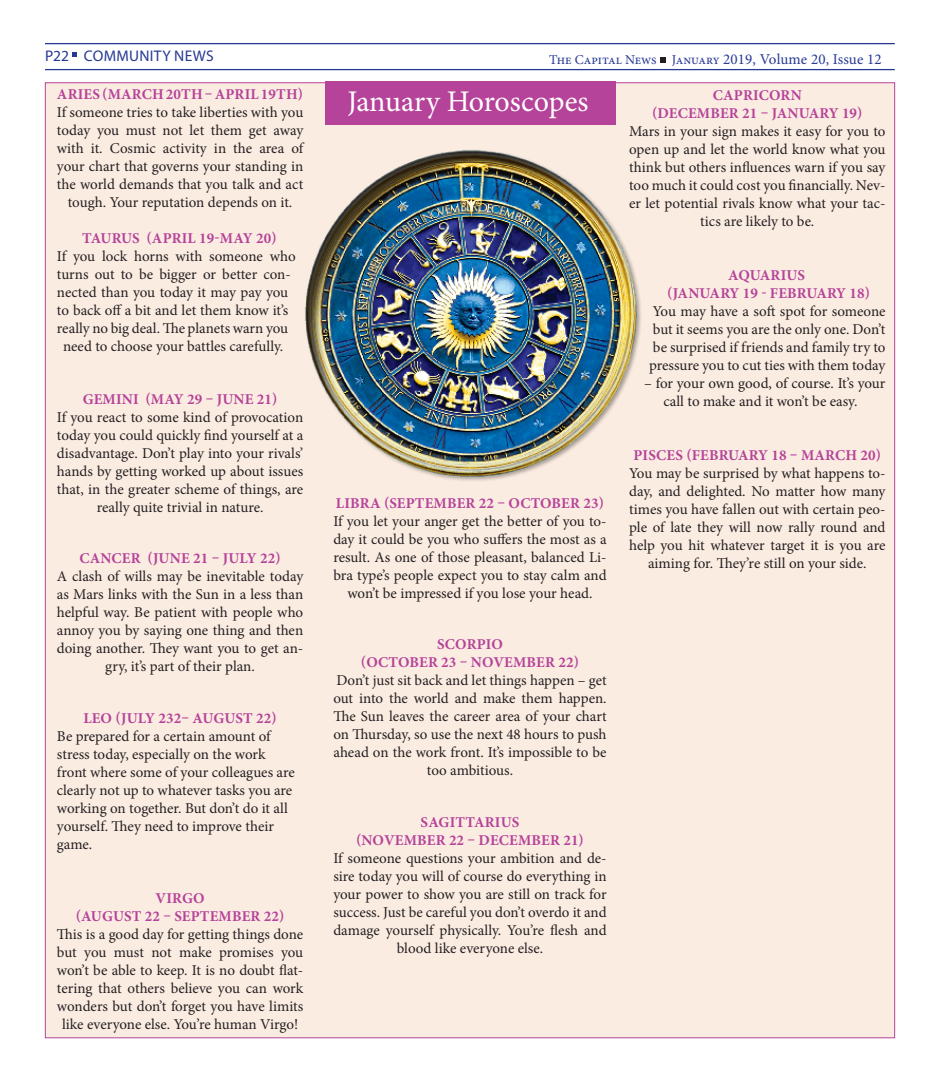
<style>
.page{position:relative;width:940px;height:1076px;background:#fff}
.page>*{position:absolute;margin:0;border:0;box-sizing:border-box;transform-origin:0 0}
.t1{font:30px "Minion Pro";color:#fff}
.t2{font:15.5px "Myriad Pro";letter-spacing:.02em;color:#263893}
.t3{font:15px/18px "Minion Pro";color:#231f20;text-align:center}
.t4{font:700 15px "Minion Pro";letter-spacing:.01em;color:#b54399}
.t5{font:13.5px "Minion Pro";letter-spacing:-.01em;color:#263893}
.s1{font-size:15px}
</style>
<div class="page">
<hr style="left:45px;top:43px;width:849px;height:1px;background:#263893">
<hr style="left:45px;top:69px;width:849px;height:1px;background:#263893">
<svg style="left:72px;top:52px;width:5px;height:5px"></svg>
<div style="left:45px;top:82px;width:850px;height:956px;background:#fbece2;border:1px solid #b54399"></div>
<div style="left:326px;top:81px;width:290px;height:44px;background:#b54399"></div>
<img style="left:305px;top:150px;width:336px;height:331px">
<svg style="left:660px;top:57px;width:6px;height:6px"></svg>
<p class="t2" style="left:45px;top:46px;width:170px">P22 COMMUNITY NEWS</p>
<p class="t5" style="left:619px;top:45px;width:109px">The Capital News</p>
<p class="t5" style="left:744px;top:45px;width:152px">June 2017 Volume 7, Issue 6</p>
<p class="t4" style="left:57px;top:84px;width:248px">ARIES (MARCH 20TH – APRIL 19TH)</p>
<p class="t3" style="left:57px;top:104px;width:248px">If someone tries to take liberties with you today you must not let them get away with it. Cosmic activity in the area of your chart that governs your standing in the world demands that you talk and act tough. Your reputation depends on it.</p>
<p class="t4" style="left:82px;top:228px;width:196px">TAURUS (APRIL 19-MAY 20)</p>
<p class="t3" style="left:57px;top:248px;width:240px">If you lock horns with someone who turns out to be bigger or better con&shy;nected than you today it may pay you to back off a bit and let them know it’s really no big deal. The planets warn you need to choose your battles carefully.</p>
<p class="t4" style="left:83px;top:388px;width:196px">GEMINI (MAY 29 – JUNE 21)</p>
<p class="t3" style="left:57px;top:408px;width:248px">If you react to some kind of provocation today you could quickly find yourself at a disadvantage. Don’t play into your rivals’ hands by getting worked up about issues that, in the greater scheme of things, are really quite trivial in nature.</p>
<p class="t4" style="left:79px;top:547px;width:203px">CANCER (JUNE 21 – JULY 22)</p>
<p class="t3" style="left:57px;top:567px;width:248px">A clash of wills may be inevitable today as Mars links with the Sun in a less than helpful way. Be patient with people who annoy you by saying one thing and then doing another. They want you to get an&shy;gry, it’s part of their plan.</p>
<p class="t4" style="left:83px;top:708px;width:195px">LEO (JULY 232– AUGUST 22)</p>
<p class="t3" style="left:57px;top:728px;width:239px;text-align:left">Be prepared for a certain amount of stress today, especially on the work front where some of your colleagues are clearly not up to whatever tasks you are working on together. But don’t do it all yourself. They need to improve their game.</p>
<p class="t5" style="left:549px;top:50px;width:334px">The Capital News January <span class="s1">2019, Volume 20, Issue 12</span></p>
<p class="t4" style="left:713px;top:84px;width:90px">CAPRICORN</p>
<p class="t4" style="left:652px;top:102px;width:212px">(DECEMBER 21 – JANUARY 19)</p>
<p class="t3" style="left:629px;top:122px;width:258px">Mars in your sign makes it easy for you to open up and let the world know what you think but others influences warn if you say too much it could cost you financially. Nev&shy;er let potential rivals know what your tac&shy;tics are likely to be.</p>
<p class="t1" style="left:347px;top:81px;width:243px">January Horoscopes</p>
<p class="t4" style="left:728px;top:264px;width:78px">AQUARIUS</p>
<p class="t4" style="left:667px;top:282px;width:205px">(JANUARY 19 - FEBRUARY 18)</p>
<p class="t3" style="left:649px;top:302px;width:238px;text-align:justify">You may have a soft spot for someone but it seems you are the only one. Don’t be surprised if friends and family try to pressure you to cut ties with them today</p>
<p class="t3" style="left:644px;top:374px;width:243px">– for your own good, of course. It’s your call to make and it won’t be easy.</p>
<p class="t4" style="left:633px;top:444px;width:249px">PISCES (FEBRUARY 18 – MARCH 20)</p>
<p class="t3" style="left:629px;top:464px;width:258px">You may be surprised by what happens to&shy;day, and delighted. No matter how many times you have fallen out with certain peo&shy;ple of late they will now rally round and help you hit whatever target it is you are aiming for. They’re still on your side.</p>
<p class="t4" style="left:336px;top:492px;width:270px">LIBRA (SEPTEMBER 22 – OCTOBER 23)</p>
<p class="t3" style="left:333px;top:512px;width:275px">If you let your anger get the better of you to&shy;day it could be you who suffers the most as a result. As one of those pleasant, balanced Li&shy;bra type’s people expect you to stay calm and won’t be impressed if you lose your head.</p>
<p class="t4" style="left:437px;top:633px;width:67px">SCORPIO</p>
<p class="t4" style="left:361px;top:651px;width:219px">(OCTOBER 23 – NOVEMBER 22)</p>
<p class="t3" style="left:333px;top:671px;width:275px">Don’t just sit back and let things happen – get out into the world and make them happen.<br>The Sun leaves the career area of your chart on Thursday, so use the next 48 hours to push ahead on the work front. It’s impossible to be too ambitious.</p>
<p class="t4" style="left:420px;top:812px;width:100px">SAGITTARIUS</p>
<p class="t4" style="left:356px;top:830px;width:229px">(NOVEMBER 22 – DECEMBER 21)</p>
<p class="t3" style="left:333px;top:850px;width:275px">If someone questions your ambition and de&shy;sire today you will of course do everything in your power to show you are still on track for success. Just be careful you don’t overdo it and damage yourself physically. You’re flesh and blood like everyone else.</p>
<p class="t4" style="left:156px;top:888px;width:50px">VIRGO</p>
<p class="t4" style="left:76px;top:906px;width:210px">(AUGUST 22 – SEPTEMBER 22)</p>
<p class="t3" style="left:57px;top:926px;width:248px">This is a good day for getting things done but you must not make promises you won’t be able to keep. It is no doubt flat&shy;tering that others believe you can work wonders but don’t forget you have limits like everyone else. You’re human Virgo!</p>
</div>
